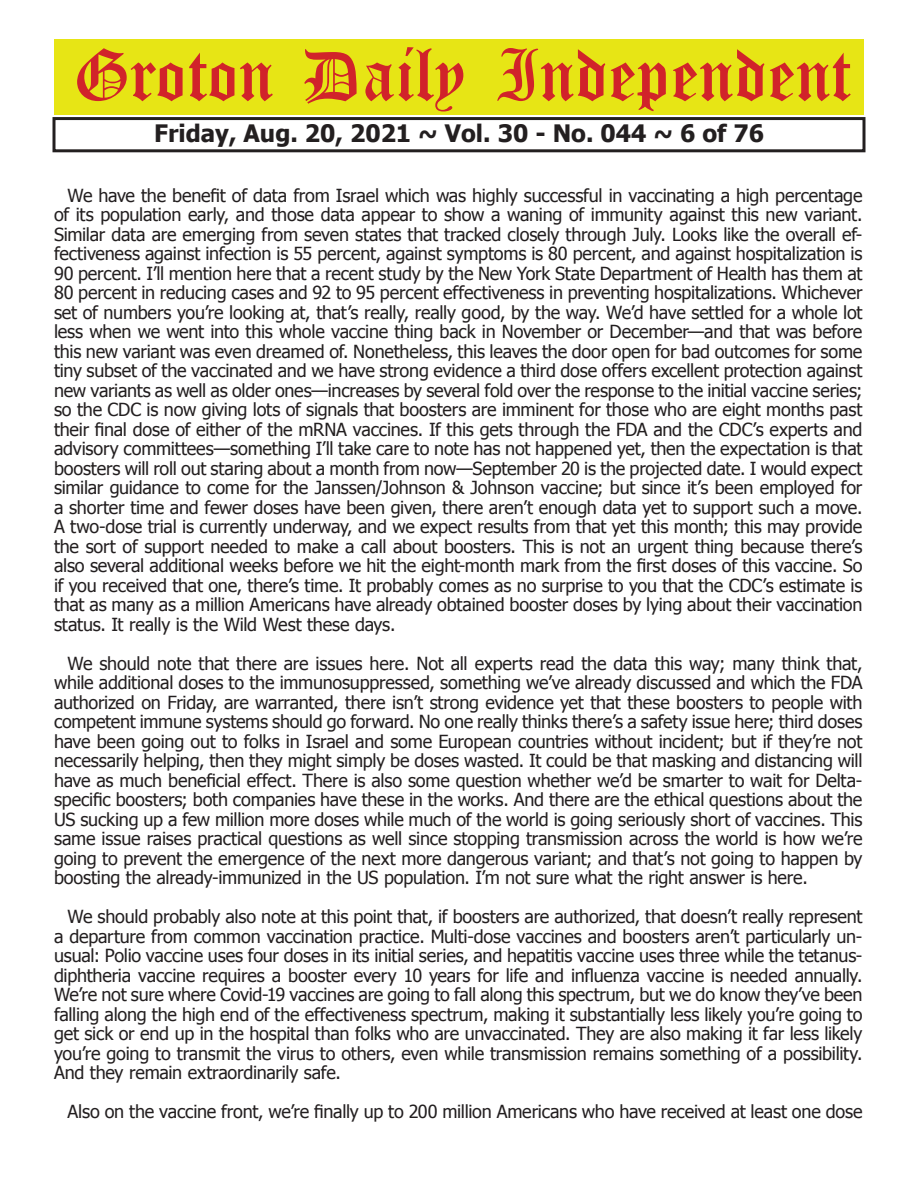
<style>
.page{position:relative;width:918px;height:1188px;background:#fff}
.page>*{position:absolute;margin:0;border:0;box-sizing:border-box;transform-origin:0 0}
.t1{font:54px "Old English Five";color:#d1232a}
.t2{font:700 24px "Tahoma";color:#231f20}
.t3{font:18px/19.5px "Tahoma";letter-spacing:-.015em;color:#231f20;text-align:justify}
</style>
<div class="page">
<div style="left:52px;top:117px;width:814px;height:35px;border:3px solid #231f20"></div>
<div style="left:54px;top:40px;width:810px;height:75px;background:#e7e515"></div>
<h1 class="t1" style="left:73px;top:50px;width:779px">Groton Daily Independent</h1>
<h2 class="t2" style="left:154px;top:116px;width:611px">Friday, Aug. 20, 2021 ~ Vol. 30 - No. 044 ~ 6 of 76</h2>
<p class="t3" style="left:54px;top:185px;width:810px;text-indent:14px">We have the benefit of data from Israel which was highly successful in vaccinating a high percentage of its population early, and those data appear to show a waning of immunity against this new variant.<br>Similar data are emerging from seven states that tracked closely through July. Looks like the overall ef&shy;fectiveness against infection is 55 percent, against symptoms is 80 percent, and against hospitalization is 90 percent. I’ll mention here that a recent study by the New York State Department of Health has them at 80 percent in reducing cases and 92 to 95 percent effectiveness in preventing hospitalizations. Whichever set of numbers you’re looking at, that’s really, really good, by the way. We’d have settled for a whole lot less when we went into this whole vaccine thing back in November or December—and that was before this new variant was even dreamed of. Nonetheless, this leaves the door open for bad outcomes for some tiny subset of the vaccinated and we have strong evidence a third dose offers excellent protection against new variants as well as older ones—increases by several fold over the response to the initial vaccine series; so the CDC is now giving lots of signals that boosters are imminent for those who are eight months past their final dose of either of the mRNA vaccines. If this gets through the FDA and the CDC’s experts and advisory committees—something I’ll take care to note has not happened yet, then the expectation is that boosters will roll out staring about a month from now—September 20 is the projected date. I would expect similar guidance to come for the Janssen/Johnson &amp; Johnson vaccine; but since it’s been employed for a shorter time and fewer doses have been given, there aren’t enough data yet to support such a move.<br>A two-dose trial is currently underway, and we expect results from that yet this month; this may provide the sort of support needed to make a call about boosters. This is not an urgent thing because there’s also several additional weeks before we hit the eight-month mark from the first doses of this vaccine. So if you received that one, there’s time. It probably comes as no surprise to you that the CDC’s estimate is that as many as a million Americans have already obtained booster doses by lying about their vaccination status. It really is the Wild West these days.</p>
<p class="t3" style="left:54px;top:653px;width:810px;text-indent:14px">We should note that there are issues here. Not all experts read the data this way; many think that, while additional doses to the immunosuppressed, something we’ve already discussed and which the FDA authorized on Friday, are warranted, there isn’t strong evidence yet that these boosters to people with competent immune systems should go forward. No one really thinks there’s a safety issue here; third doses have been going out to folks in Israel and some European countries without incident; but if they’re not necessarily helping, then they might simply be doses wasted. It could be that masking and distancing will have as much beneficial effect. There is also some question whether we’d be smarter to wait for Delta&shy;specific boosters; both companies have these in the works. And there are the ethical questions about the US sucking up a few million more doses while much of the world is going seriously short of vaccines. This same issue raises practical questions as well since stopping transmission across the world is how we’re going to prevent the emergence of the next more dangerous variant; and that’s not going to happen by boosting the already-immunized in the US population. I’m not sure what the right answer is here.</p>
<p class="t3" style="left:54px;top:906px;width:810px;text-indent:14px">We should probably also note at this point that, if boosters are authorized, that doesn’t really represent a departure from common vaccination practice. Multi-dose vaccines and boosters aren’t particularly un&shy;usual: Polio vaccine uses four doses in its initial series, and hepatitis vaccine uses three while the tetanus&shy;diphtheria vaccine requires a booster every 10 years for life and influenza vaccine is needed annually.<br>We’re not sure where Covid-19 vaccines are going to fall along this spectrum, but we do know they’ve been falling along the high end of the effectiveness spectrum, making it substantially less likely you’re going to get sick or end up in the hospital than folks who are unvaccinated. They are also making it far less likely you’re going to transmit the virus to others, even while transmission remains something of a possibility.<br>And they remain extraordinarily safe.</p>
<p class="t3" style="left:68px;top:1101px;width:796px">Also on the vaccine front, we’re finally up to 200 million Americans who have received at least one dose</p>
</div>
